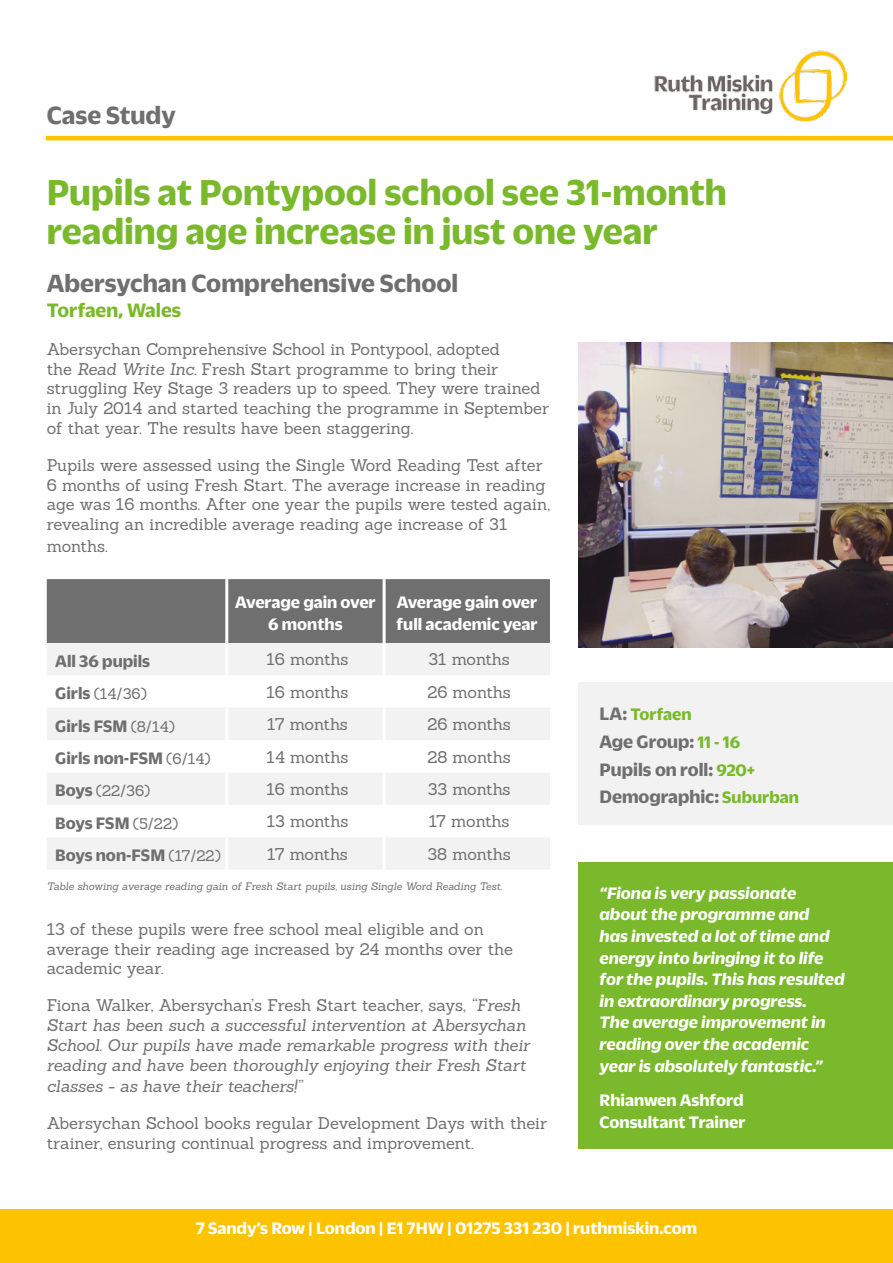
<style>
.page{position:relative;width:893px;height:1263px;background:#fff}
.page>*{position:absolute;margin:0;border:0;box-sizing:border-box;transform-origin:0 0}
.t1{font:700 39px/39px "Duplicate Sans";color:#7ab92c}
.t2{font:700 27px "Duplicate Sans";color:#706f6f}
.t3{font:700 21px "Duplicate Sans";color:#7ab92c}
.t4{font:700 19.5px/27.6px "Duplicate Sans";color:#706f6f}
.t5{font:italic 700 18px/21.6px "Duplicate Sans";color:#fff}
.t6{font:700 18px/21.6px "Duplicate Sans";color:#fff}
.t7{font:700 18px "Duplicate Sans";color:#706f6f}
.t8{font:700 18px "Duplicate Sans";color:#7ab92c}
.t9{font:16.5px/19.8px "Sanchez";letter-spacing:-.01em;color:#706f6f}
.t10{font:italic 16.5px/19.8px "Sanchez";letter-spacing:-.005em;color:#706f6f}
.t11{font:15px "Sanchez";color:#706f6f}
.t12{font:italic 10.5px "Sanchez";letter-spacing:-.005em;color:#706f6f}
.s1{font-style:italic}
.s2{font-family:"Duplicate Sans";font-weight:700;font-size:18px}
.s3{font-family:"Sanchez";font-weight:400;font-size:15px}
.s4{font-style:normal}
.s5{font-size:19.5px;color:#706f6f}
.s6{font-size:18px;color:#7ab92c}
</style>
<div class="page">
<div style="left:0;top:1210px;width:893px;height:53px;background:#fdc300"></div>
<hr style="left:46px;top:136px;width:847px;height:4px;background:#fdc300">
<div style="left:578px;top:862px;width:315px;height:287px;background:#7ab92c"></div>
<div style="left:578px;top:682px;width:315px;height:143px;background:#f2f2f2"></div>
<img style="left:655px;top:51px;width:191px;height:71px">
<img style="left:578px;top:342px;width:315px;height:305px">
<div style="left:47px;top:579px;width:503px;height:64px;background:#706f6f"></div>
<svg style="left:47px;top:643px;width:503px;height:226px;fill:#f2f2f2"></svg>
<hr style="left:225px;top:579px;width:3px;height:64px;background:#fff">
<hr style="left:383px;top:579px;width:3px;height:64px;background:#fff">
<hr style="left:225px;top:643px;width:3px;height:32px;background:#fff">
<hr style="left:383px;top:643px;width:3px;height:32px;background:#fff">
<hr style="left:225px;top:675px;width:3px;height:33px;background:#fff">
<hr style="left:383px;top:675px;width:3px;height:33px;background:#fff">
<hr style="left:225px;top:708px;width:3px;height:32px;background:#fff">
<hr style="left:383px;top:708px;width:3px;height:32px;background:#fff">
<hr style="left:225px;top:740px;width:3px;height:32px;background:#fff">
<hr style="left:383px;top:740px;width:3px;height:32px;background:#fff">
<hr style="left:225px;top:772px;width:3px;height:33px;background:#fff">
<hr style="left:383px;top:772px;width:3px;height:33px;background:#fff">
<hr style="left:225px;top:805px;width:3px;height:32px;background:#fff">
<hr style="left:383px;top:805px;width:3px;height:32px;background:#fff">
<hr style="left:225px;top:837px;width:3px;height:33px;background:#fff">
<hr style="left:383px;top:837px;width:3px;height:33px;background:#fff">
<h2 class="t2" style="left:47px;top:97px;width:130px">Case Study</h2>
<h1 class="t1" style="left:47px;top:170px;width:681px">Pupils at Pontypool school see 31-month reading age increase in just one year</h1>
<h2 class="t2" style="left:47px;top:264px;width:413px">Abersychan Comprehensive School</h2>
<p class="t3" style="left:47px;top:296px;width:136px">Torfaen, Wales</p>
<p class="t9" style="left:47px;top:339px;width:504px">Abersychan Comprehensive School in Pontypool, adopted<br>the <span class="s1">Read Write Inc.</span> Fresh Start programme to bring their struggling Key Stage 3 readers up to speed. They were trained in July 2014 and started teaching the programme in September of that year. The results have been staggering.</p>
<p class="t9" style="left:47px;top:455px;width:505px">Pupils were assessed using the Single Word Reading Test after 6 months of using Fresh Start. The average increase in reading age was 16 months. After one year the pupils were tested again, revealing an incredible average reading age increase of 31</p>
<p class="t9" style="left:47px;top:536px;width:62px">months.</p>
<p class="t6" style="left:235px;top:590px;width:142px;text-align:center">Average gain over<br>6 months</p>
<p class="t6" style="left:397px;top:590px;width:142px">Average gain over full academic year</p>
<p class="t7" style="left:55px;top:649px;width:96px">All 36 pupils</p>
<p class="t9" style="left:267px;top:649px;width:83px">16 months</p>
<p class="t9" style="left:428px;top:649px;width:83px">31 months</p>
<p class="t11" style="left:55px;top:684px;width:93px"><span class="s2">Girls</span> (14/36)</p>
<p class="t9" style="left:267px;top:682px;width:83px">16 months</p>
<p class="t9" style="left:427px;top:682px;width:85px">26 months</p>
<p class="t7" style="left:55px;top:713px;width:121px">Girls FSM <span class="s3">(8/14)</span></p>
<p class="t9" style="left:267px;top:714px;width:82px">17 months</p>
<p class="t9" style="left:427px;top:714px;width:85px">26 months</p>
<p class="t7" style="left:55px;top:746px;width:157px">Girls non-FSM <span class="s3">(6/14)</span></p>
<p class="t9" style="left:267px;top:747px;width:83px">14 months</p>
<p class="t9" style="left:427px;top:747px;width:85px">28 months</p>
<p class="t11" style="left:55px;top:781px;width:97px"><span class="s2">Boys</span> (22/36)</p>
<p class="t9" style="left:267px;top:779px;width:83px">16 months</p>
<p class="t9" style="left:428px;top:779px;width:84px">33 months</p>
<p class="t7" style="left:55px;top:811px;width:124px">Boys FSM <span class="s3">(5/22)</span></p>
<p class="t9" style="left:267px;top:811px;width:83px">13 months</p>
<p class="t9" style="left:429px;top:811px;width:82px">17 months</p>
<p class="t7" style="left:55px;top:843px;width:167px">Boys non-FSM <span class="s3">(17/22)</span></p>
<p class="t9" style="left:267px;top:844px;width:82px">17 months</p>
<p class="t9" style="left:428px;top:844px;width:85px">38 months</p>
<p class="t12" style="left:47px;top:879px;width:457px">Table showing average reading gain of Fresh Start pupils, using Single Word Reading Test.</p>
<p class="t9" style="left:47px;top:919px;width:468px">13 of these pupils were free school meal eligible and on average their reading age increased by 24 months over the academic year.</p>
<p class="t10" style="left:47px;top:995px;width:485px"><span class="s4">Fiona Walker, Abersychan’s Fresh Start teacher, says,</span> “Fresh Start has been such a successful intervention at Abersychan School. Our pupils have made remarkable progress with their reading and have been thoroughly enjoying their Fresh Start</p>
<p class="t10" style="left:47px;top:1076px;width:257px">classes - as have their teachers!”</p>
<p class="t9" style="left:47px;top:1113px;width:502px">Abersychan School books regular Development Days with their trainer, ensuring continual progress and improvement.</p>
<p class="t8" style="left:600px;top:702px;width:93px"><span class="s5">LA:</span> Torfaen</p>
<p class="t4" style="left:600px;top:726px;width:201px">Age Group: <span class="s6">11 - 16<br></span>Pupils on roll: <span class="s6">920+<br></span>Demographic: <span class="s6">Suburban</span></p>
<p class="t5" style="left:600px;top:881px;width:246px">“Fiona is very passionate about the programme and<br>has invested a lot of time and energy into bringing it to life for the pupils. This has resulted in extraordinary progress.<br>The average improvement in reading over the academic year is absolutely fantastic.”</p>
<p class="t6" style="left:600px;top:1088px;width:147px">Rhianwen Ashford<br>Consultant Trainer</p>
<p class="t6" style="left:196px;top:1215px;width:503px">7 Sandy’s Row | London | E1 7HW | 01275 331 230 | ruthmiskin.com</p>
</div>
